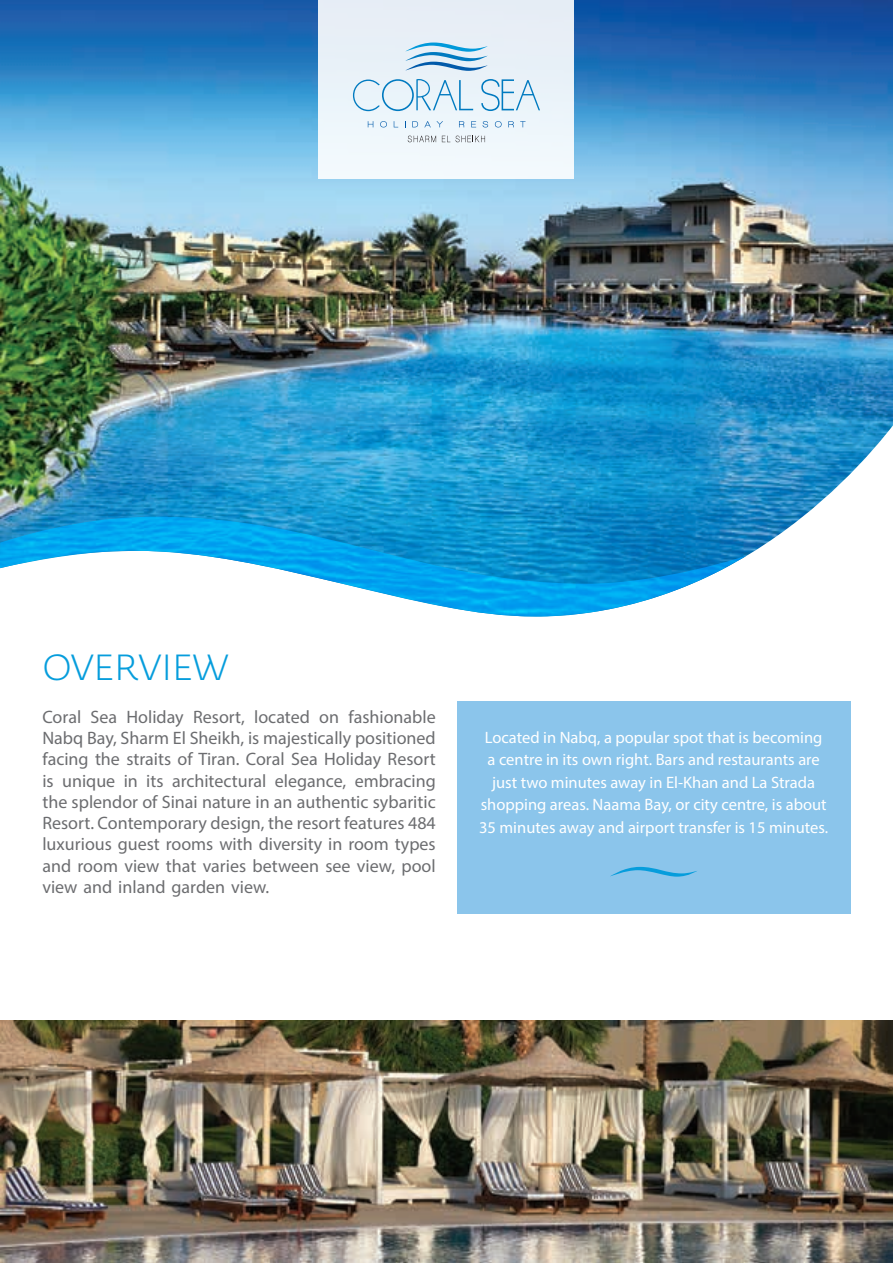
<style>
.page{position:relative;width:893px;height:1263px;background:#fff}
.page>*{position:absolute;margin:0;border:0;box-sizing:border-box;transform-origin:0 0}
.t1{font:300 36px "Fedra Sans Std";color:#069ddc}
.t2{font:18px/21.3px "Myriad Pro";color:#6c6d70}
.t3{font:16.5px/22.5px "Myriad Pro";color:#fff;text-align:center}
</style>
<div class="page">
<img style="left:0;top:0;width:893px;height:556px">
<svg style="left:0;top:517px;width:746px;height:100px"></svg>
<div style="left:319px;top:0;width:255px;height:179px;background:#eaf2f9"></div>
<div style="left:457px;top:702px;width:393px;height:212px;background:#8bc5eb"></div>
<svg style="left:610px;top:867px;width:87px;height:10px"></svg>
<img style="left:0;top:1020px;width:893px;height:243px">
<svg style="left:405px;top:43px;width:83px;height:28px"></svg>
<svg style="left:353px;top:79px;width:120px;height:32px"></svg>
<svg style="left:481px;top:79px;width:59px;height:32px"></svg>
<svg style="left:368px;top:121px;width:5px;height:6px"></svg>
<svg style="left:380px;top:121px;width:7px;height:6px"></svg>
<svg style="left:412px;top:121px;width:6px;height:6px"></svg>
<svg style="left:424px;top:121px;width:19px;height:6px"></svg>
<svg style="left:459px;top:121px;width:5px;height:6px"></svg>
<svg style="left:471px;top:121px;width:5px;height:6px"></svg>
<svg style="left:483px;top:121px;width:5px;height:6px"></svg>
<svg style="left:495px;top:121px;width:7px;height:6px"></svg>
<svg style="left:508px;top:121px;width:6px;height:6px"></svg>
<svg style="left:520px;top:121px;width:5px;height:6px"></svg>
<svg style="left:408px;top:136px;width:28px;height:6px"></svg>
<svg style="left:442px;top:136px;width:8px;height:6px"></svg>
<svg style="left:456px;top:136px;width:29px;height:6px"></svg>
<h1 class="t1" style="left:42px;top:645px;width:188px">OVERVIEW</h1>
<p class="t2" style="left:348px;top:706px;width:89px">fashionable</p>
<p class="t2" style="left:42px;top:706px;width:40px">Coral</p>
<p class="t2" style="left:42px;top:727px;width:395px">Nabq Bay, Sharm El Sheikh is, majestically positioned</p>
<p class="t2" style="left:42px;top:748px;width:395px">facing the straits of Tiran. Coral Sea Holiday Resort</p>
<p class="t2" style="left:355px;top:770px;width:83px">embracing</p>
<p class="t2" style="left:127px;top:706px;width:59px">Holiday</p>
<p class="t2" style="left:254px;top:706px;width:57px">located</p>
<p class="t2" style="left:91px;top:706px;width:28px">Sea</p>
<p class="t2" style="left:193px;top:706px;width:53px">Resort,</p>
<p class="t2" style="left:319px;top:706px;width:21px">on</p>
<p class="t2" style="left:172px;top:770px;width:96px">architectural</p>
<p class="t2" style="left:275px;top:770px;width:73px">elegance,</p>
<p class="t2" style="left:42px;top:770px;width:395px">is<br>the splendor of Sinai nature in an authentic sybaritic Resort. Contemporary design, the resort features 484 luxurious guest rooms with diversity in room types and room view that varies between see view, pool view and inland garden view.</p>
<p class="t2" style="left:62px;top:770px;width:55px">unique</p>
<p class="t2" style="left:124px;top:770px;width:16px">in</p>
<p class="t2" style="left:146px;top:770px;width:19px">its</p>
<p class="t3" style="left:479px;top:726px;width:351px">Located in Nabq a, popular spot that is becoming a centre in its own right. Bars and restaurants are just two minutes away in El-Khan and La Strada shopping areas. Naama Bay, or city centre is, about 35 minutes away and airport transfer is 15 minutes.</p>
</div>
